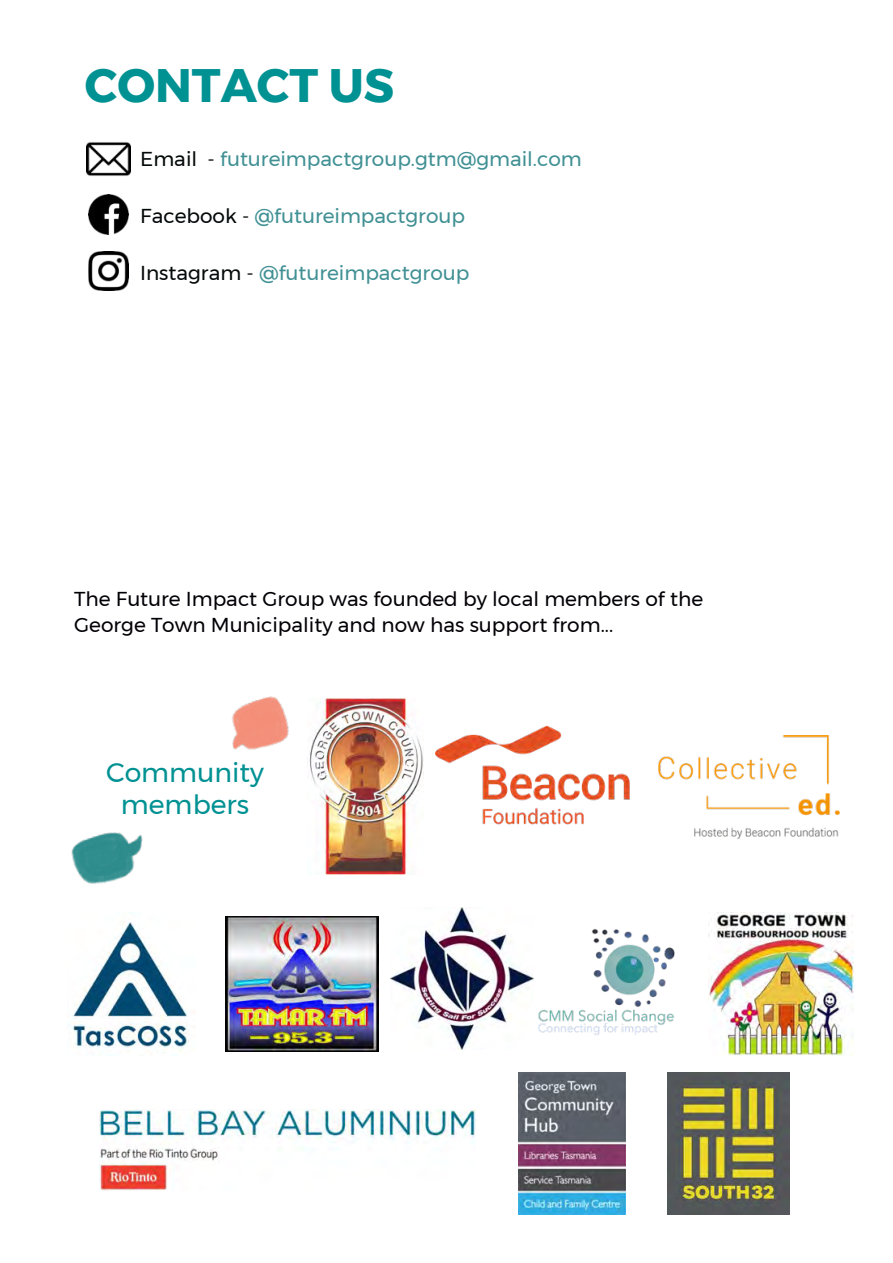
<style>
.page{position:relative;width:893px;height:1263px;background:#fff}
.page>*{position:absolute;margin:0;border:0;box-sizing:border-box;transform-origin:0 0}
.t1{font:700 46.8px "Montserrat";color:#009193}
.t2{font:26.85px/32.1px "Montserrat";color:#009193;text-align:center}
.t3{font:20.1px/25.3px "Montserrat";color:#030106}
.t4{font:20.1px "Montserrat";color:#409094}
.s1{color:#040909}
</style>
<div class="page">
<img style="left:436px;top:725px;width:194px;height:100px">
<img style="left:659px;top:735px;width:180px;height:103px">
<img style="left:391px;top:907px;width:142px;height:143px">
<img style="left:307px;top:699px;width:116px;height:176px">
<img style="left:709px;top:913px;width:145px;height:142px">
<img style="left:518px;top:1072px;width:107px;height:142px">
<img style="left:668px;top:1072px;width:122px;height:142px">
<img style="left:70px;top:913px;width:119px;height:140px">
<img style="left:226px;top:916px;width:152px;height:135px">
<img style="left:99px;top:1110px;width:377px;height:80px">
<img style="left:74px;top:837px;width:69px;height:47px">
<img style="left:92px;top:832px;width:50px;height:5px">
<img style="left:71px;top:846px;width:3px;height:18px">
<img style="left:232px;top:706px;width:57px;height:44px">
<img style="left:242px;top:696px;width:40px;height:10px">
<img style="left:89px;top:195px;width:39px;height:39px">
<img style="left:87px;top:142px;width:43px;height:34px">
<img style="left:89px;top:251px;width:39px;height:39px">
<img style="left:533px;top:929px;width:142px;height:106px">
<h1 class="t1" style="left:85px;top:48px;width:311px">CONTACT US</h1>
<p class="t4" style="left:140px;top:143px;width:443px"><span class="s1">Email -</span> futureimpactgroup.gtm@gmail.com</p>
<p class="t4" style="left:140px;top:200px;width:326px"><span class="s1">Facebook -</span> @futureimpactgroup</p>
<p class="t4" style="left:140px;top:257px;width:331px"><span class="s1">Instagram -</span> @futureimpactgroup</p>
<p class="t3" style="left:74px;top:586px;width:630px">The Future Impact Group was founded by local members of the<br>George Town Municipality and now has support from...</p>
<h2 class="t2" style="left:106px;top:756px;width:159px">Community members</h2>
</div>
